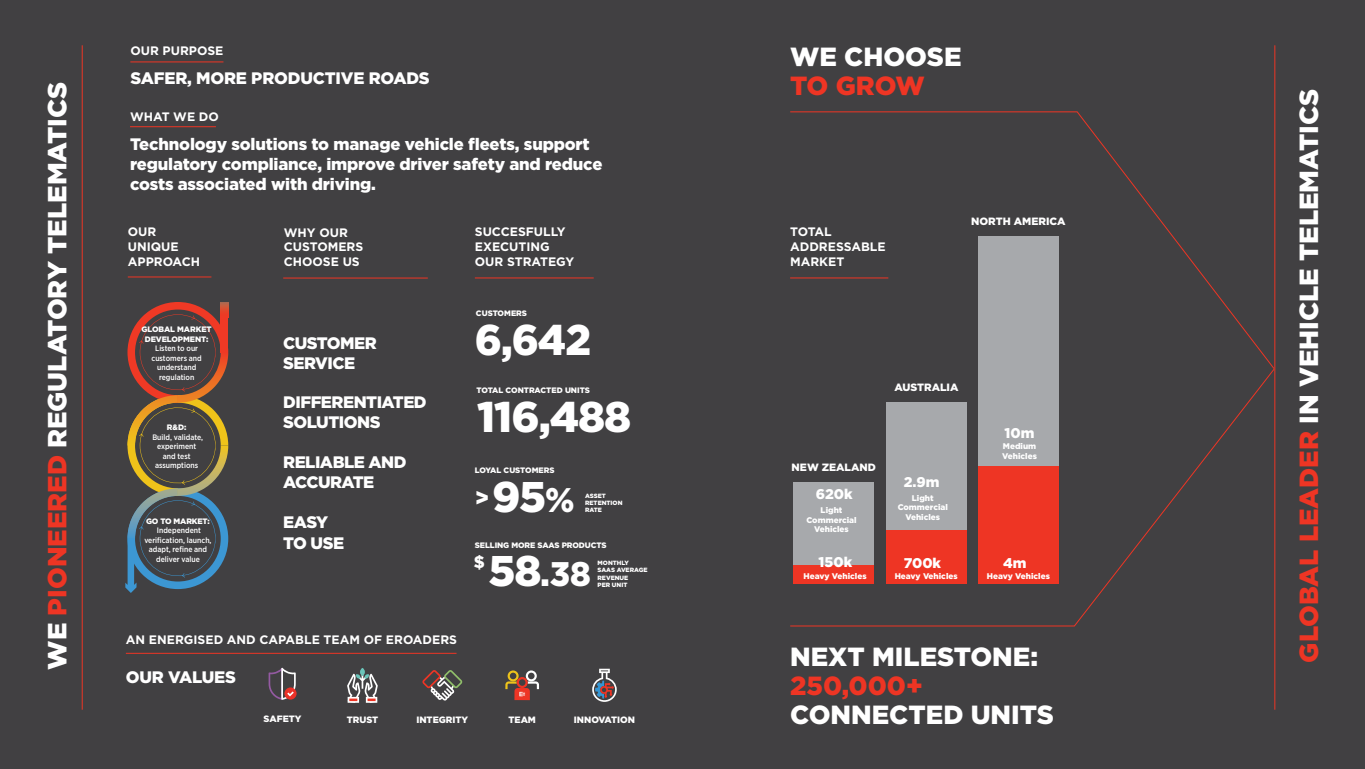
<style>
.page{position:relative;width:1365px;height:769px;background:#fff}
.page>*{position:absolute;margin:0;border:0;box-sizing:border-box;transform-origin:0 0}
.t1{font:900 42.88px "Gotham";letter-spacing:-.025em;color:#fff}
.t2{font:900 42.88px "Gotham";letter-spacing:-.025em;color:#fff;scale:.96 1}
.t3{font:900 34.12px "Gotham";color:#fff;scale:.96 1}
.t4{font:900 26.25px/28.9px "Gotham";color:#fff}
.t5{font:900 17.06px "Gotham";color:#fff;scale:.96 1}
.t6{font:900 16.62px/20.1px "Gotham";letter-spacing:-.01em;color:#fff}
.t7{font:900 16.62px/20.1px "Gotham";letter-spacing:-.03em;color:#fff}
.t8{font:900 16.62px/20.1px "Gotham";letter-spacing:-.035em;color:#fff}
.t9{font:900 14.09px "Gotham";color:#fff}
.t10{font:700 12.25px/14.7px "Gotham";color:#fff}
.t11{font:900 10.59px "Gotham";color:#fff}
.t12{font:900 9.19px "Gotham";color:#fff}
.t13{font:900 8.22px/9.9px "Gotham";color:#fff;text-align:center}
.t14{font:500 7.88px/9.5px "Gotham Narrow";color:#fff;text-align:center}
.t15{font:900 7.88px "Gotham";letter-spacing:-.01em;color:#fff}
.t16{font:900 6.12px/7.4px "Gotham";color:#fff}
.s1{color:#ee3524}
.s2{font-family:"Gotham";font-weight:900}
.s3{font-size:23.62px}
.s4{font-size:34.12px}
.s5{font-size:42.88px}
</style>
<div class="page">
<div style="left:0;top:0;width:1364px;height:769px;background:#414042"></div>
<svg style="left:268px;top:668px;width:28px;height:32px"></svg>
<div style="left:360px;top:668px;width:5px;height:8px;background:#6bc5ba;border-radius:50%"></div>
<svg style="left:347px;top:672px;width:31px;height:31px"></svg>
<svg style="left:422px;top:670px;width:40px;height:30px"></svg>
<svg style="left:505px;top:670px;width:34px;height:30px"></svg>
<svg style="left:592px;top:669px;width:24px;height:33px"></svg>
<hr style="left:130px;top:62px;width:93px;height:1px;background:#ee3524">
<hr style="left:130px;top:126px;width:86px;height:1px;background:#ee3524">
<hr style="left:126px;top:653px;width:330px;height:1px;background:#ee3524">
<svg style="left:790px;top:370px;width:484px;height:257px"></svg>
<svg style="left:790px;top:111px;width:484px;height:259px"></svg>
<hr style="left:475px;top:278px;width:118px;height:1px;background:#ee3524">
<hr style="left:790px;top:278px;width:98px;height:1px;background:#ee3524">
<hr style="left:283px;top:278px;width:145px;height:1px;background:#ee3524">
<svg style="left:125px;top:302px;width:103px;height:291px"></svg>
<hr style="left:128px;top:277px;width:83px;height:1px;background:#ee3524">
<hr style="left:82px;top:45px;width:1px;height:665px;background:#ee3524">
<hr style="left:1274px;top:45px;width:1px;height:665px;background:#ee3524">
<div style="left:978px;top:236px;width:80px;height:231px;background:#a7a9ac"></div>
<div style="left:977px;top:467px;width:81px;height:117px;background:#ee3524"></div>
<div style="left:793px;top:564px;width:81px;height:20px;background:#ee3524"></div>
<div style="left:793px;top:482px;width:81px;height:82px;background:#a7a9ac"></div>
<div style="left:886px;top:402px;width:80px;height:129px;background:#a7a9ac"></div>
<div style="left:886px;top:531px;width:80px;height:53px;background:#ee3524"></div>
<p class="t4" style="left:42px;top:670px;width:589px;rotate:-90deg">WE <span class="s1">PIONEERED</span> REGULATORY TELEMATICS</p>
<p class="t10" style="left:130px;top:43px;width:95px">OUR PURPOSE</p>
<p class="t6" style="left:130px;top:68px;width:301px">SAFER, MORE PRODUCTIVE ROADS</p>
<p class="t10" style="left:130px;top:109px;width:90px">WHAT WE DO</p>
<p class="t6" style="left:130px;top:134px;width:474px">Technology solutions to manage vehicle fleets, support regulatory compliance, improve driver safety and reduce costs associated with driving.</p>
<p class="t10" style="left:128px;top:225px;width:74px">OUR<br>UNIQUE<br>APPROACH</p>
<p class="t10" style="left:284px;top:225px;width:81px">WHY OUR<br>CUSTOMERS<br>CHOOSE US</p>
<p class="t10" style="left:475px;top:225px;width:101px">SUCCESFULLY<br>EXECUTING<br>OUR STRATEGY</p>
<p class="t15" style="left:476px;top:308px;width:53px">CUSTOMERS</p>
<p class="t4" style="left:790px;top:42px;width:173px">WE CHOOSE<br><span class="s1">TO GROW</span></p>
<p class="t10" style="left:790px;top:225px;width:97px">TOTAL<br>ADDRESSABLE<br>MARKET</p>
<p class="t11" style="left:971px;top:214px;width:96px">NORTH AMERICA</p>
<p class="t2" style="left:475px;top:310px;width:122px">6,642</p>
<p class="t14" style="left:142px;top:325px;width:72px"><span class="s2">GLOBAL MARKET<br>DEVELOPMENT:<br></span>Listen to our customers and understand regulation</p>
<p class="t7" style="left:283px;top:333px;width:95px">CUSTOMER<br>SERVICE</p>
<p class="t7" style="left:283px;top:391px;width:145px">DIFFERENTIATED<br>SOLUTIONS</p>
<p class="t7" style="left:283px;top:452px;width:125px">RELIABLE AND<br>ACCURATE</p>
<p class="t8" style="left:283px;top:512px;width:62px">EASY<br>TO USE</p>
<p class="t11" style="left:894px;top:380px;width:65px">AUSTRALIA</p>
<p class="t15" style="left:476px;top:385px;width:115px">TOTAL CONTRACTED UNITS</p>
<p class="t1" style="left:477px;top:387px;width:155px">116,488</p>
<p class="t14" style="left:152px;top:422px;width:52px"><span class="s2">R&amp;D:<br></span>Build, validate, experiment and test assumptions</p>
<p class="t9" style="left:1004px;top:423px;width:31px">10m</p>
<p class="t13" style="left:1002px;top:441px;width:36px;text-align:left">Medium<br>Vehicles</p>
<p class="t11" style="left:791px;top:460px;width:86px">NEW ZEALAND</p>
<p class="t15" style="left:475px;top:465px;width:81px">LOYAL CUSTOMERS</p>
<p class="t9" style="left:903px;top:473px;width:37px">2.9m</p>
<p class="t1" style="left:475px;top:467px;width:101px"><span class="s3">&gt;</span>95<span class="s4">%</span></p>
<p class="t9" style="left:815px;top:485px;width:38px">620k</p>
<p class="t16" style="left:585px;top:492px;width:39px">ASSET<br>RETENTION<br>RATE</p>
<p class="t13" style="left:897px;top:493px;width:52px">Light<br>Commercial<br>Vehicles</p>
<p class="t14" style="left:144px;top:516px;width:69px"><span class="s2">GO TO MARKET:<br></span>Independent verification, launch, adapt, refine and deliver value</p>
<p class="t13" style="left:806px;top:505px;width:52px">Light<br>Commercial<br>Vehicles</p>
<p class="t15" style="left:475px;top:539px;width:133px">SELLING MORE SAAS PRODUCTS</p>
<p class="t16" style="left:597px;top:559px;width:51px">MONTHLY<br>SAAS AVERAGE<br>REVENUE<br>PER UNIT</p>
<p class="t5" style="left:474px;top:550px;width:13px">$</p>
<p class="t3" style="left:488px;top:551px;width:108px"><span class="s5">58</span>.38</p>
<p class="t9" style="left:818px;top:553px;width:35px">150k</p>
<p class="t9" style="left:903px;top:554px;width:39px">700k</p>
<p class="t9" style="left:1003px;top:554px;width:25px">4m</p>
<p class="t13" style="left:803px;top:571px;width:64px">Heavy Vehicles</p>
<p class="t13" style="left:894px;top:571px;width:64px">Heavy Vehicles</p>
<p class="t13" style="left:986px;top:571px;width:64px">Heavy Vehicles</p>
<p class="t10" style="left:126px;top:632px;width:332px">AN ENERGISED AND CAPABLE TEAM OF EROADERS</p>
<p class="t6" style="left:126px;top:667px;width:112px">OUR VALUES</p>
<p class="t12" style="left:263px;top:712px;width:40px">SAFETY</p>
<p class="t12" style="left:346px;top:714px;width:33px">TRUST</p>
<p class="t12" style="left:416px;top:714px;width:53px">INTEGRITY</p>
<p class="t12" style="left:508px;top:714px;width:29px">TEAM</p>
<p class="t12" style="left:574px;top:714px;width:63px">INNOVATION</p>
<p class="t4" style="left:790px;top:642px;width:265px">NEXT MILESTONE:<br><span class="s1">250,000+<br></span>CONNECTED UNITS</p>
<p class="t4" style="left:1293px;top:662px;width:575px;rotate:-90deg"><span class="s1">GLOBAL LEADER</span> IN VEHICLE TELEMATICS</p>
</div>
